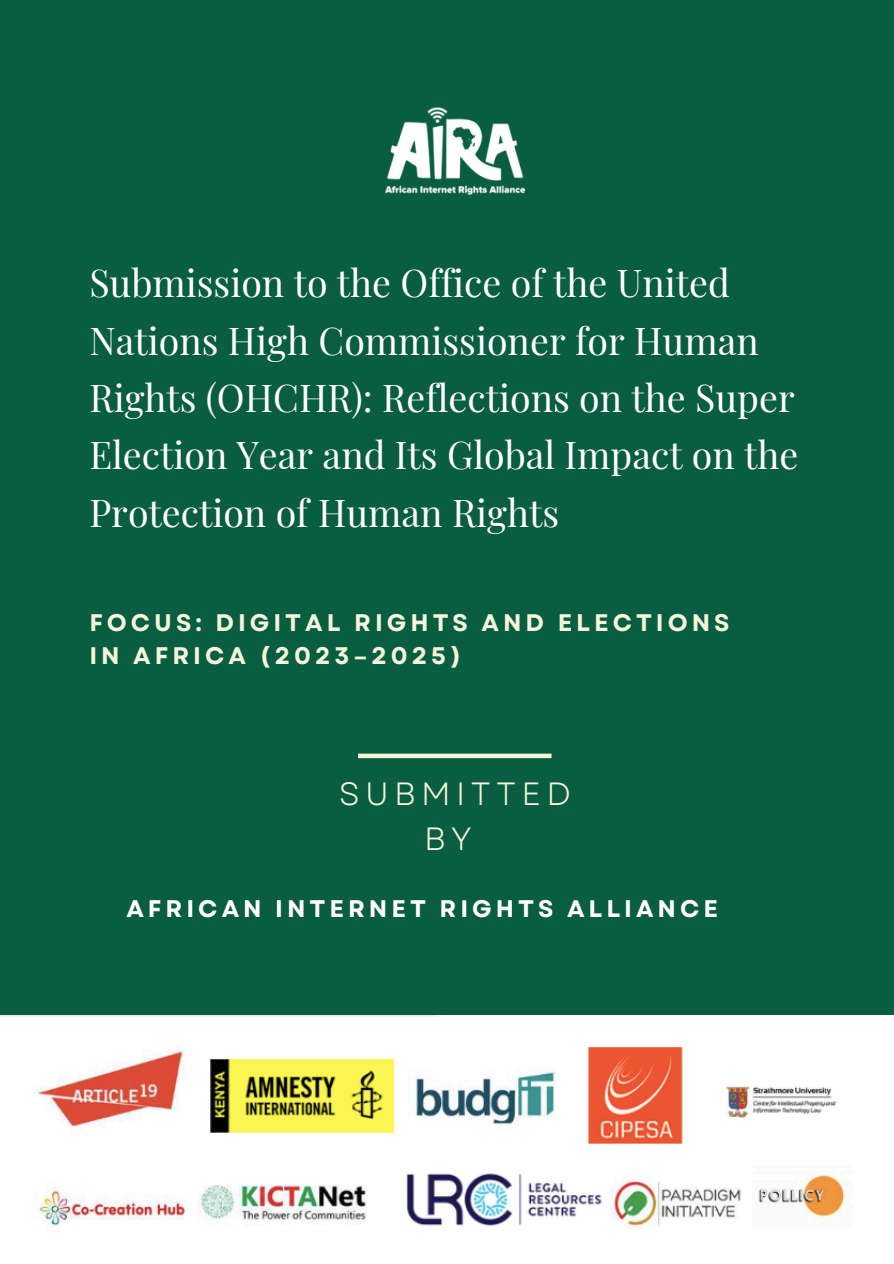
<style>
.page{position:relative;width:894px;height:1264px;background:#fff}
.page>*{position:absolute;margin:0;border:0;box-sizing:border-box;transform-origin:0 0}
.t1{font:37.5px/57.3px "Playfair Display";color:#fff}
.t2{font:32.1px/45px "Garet";letter-spacing:.165em;color:#f5f5dc;text-align:center}
.t3{font:700 24px/32.7px "Garet";letter-spacing:.165em;color:#f5f5dc}
.t4{font:700 24px "Garet";letter-spacing:.165em;color:#fff}
</style>
<div class="page">
<div style="left:0;top:0;width:893px;height:1263px;background:#095d40"></div>
<div style="left:358px;top:753px;width:193px;height:5px;background:#f5f5dc"></div>
<img style="left:0;top:1015px;width:893px;height:248px">
<img style="left:385px;top:107px;width:141px;height:89px">
<p class="t1" style="left:89px;top:253px;width:710px">Submission to the Office of the United Nations High Commissioner for Human Rights (OHCHR): Reflections on the Super Election Year and Its Global Impact on the Protection of Human Rights</p>
<p class="t3" style="left:89px;top:606px;width:641px">FOCUS: DIGITAL RIGHTS AND ELECTIONS<br>IN AFRICA (2023–2025)</p>
<h1 class="t2" style="left:338px;top:771px;width:233px">SUBMITTED<br>BY</h1>
<p class="t4" style="left:126px;top:891px;width:592px">AFRICAN INTERNET RIGHTS ALLIANCE</p>
</div>
